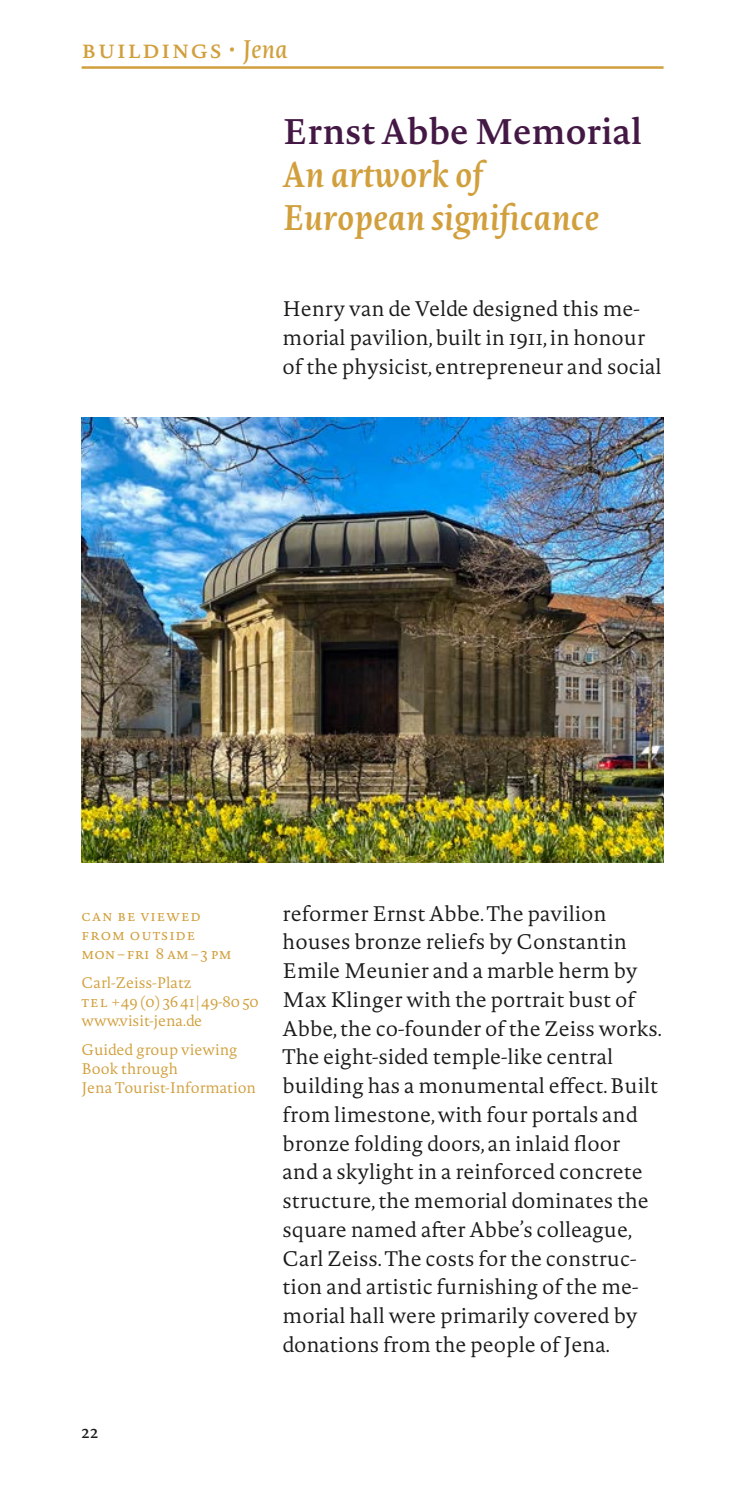
<style>
.page{position:relative;width:745px;height:1489px;background:#fff}
.page>*{position:absolute;margin:0;border:0;box-sizing:border-box;transform-origin:0 0}
._2013_Gebäude_Ü{font:italic 600 35px/43px "Novel Pro";color:#d19f3c}
._2013_Kategorie{font:25px "Novel Pro";letter-spacing:.05em;color:#d19f3c}
._2013_Brot{font:300 20.75px/28.8px "Novel Pro";color:#1a1a18}
.t1{font:17px "Novel Pro";color:#1a1a18}
._2013_Randdaten{font:300 15px/19.2px "Novel Pro";color:#d19f3c}
._2013_Randdaten-2{font:300 15px/19.2px "Novel Pro";letter-spacing:.06em;color:#d19f3c}
.s1{font-style:italic}
.s2{font-style:normal;color:#441844}
</style>
<div class="page">
<hr style="left:81px;top:66px;width:582px;height:3px;background:#d19f3c">
<img style="left:81px;top:417px;width:582px;height:445px">
<p class="_2013_Kategorie" style="left:81px;top:30px;width:208px">Buildings • <span class="s1">Jena</span></p>
<p class="_2013_Gebäude_Ü" style="left:282px;top:108px;width:360px"><span class="s2">Ernst Abbe Memorial<br></span>An artwork of<br>European significance</p>
<p class="_2013_Brot" style="left:282px;top:294px;width:380px">Henry van de Velde designed this me&shy;morial pavilion, built in 1911, in honour of the physicist, entrepreneur and social</p>
<p class="_2013_Randdaten-2" style="left:81px;top:905px;width:151px">can be viewed from outside<br>mon – fri 8 am – 3 pm</p>
<p class="_2013_Randdaten" style="left:81px;top:972px;width:179px">Carl-Zeiss-Platz<br>te l +49 (0) 36 41 | 49-80 50 www.visit-jena.de</p>
<p class="_2013_Randdaten" style="left:81px;top:1039px;width:176px">Guided group viewing<br>Book through<br>Jena Tourist-Information</p>
<p class="_2013_Brot" style="left:282px;top:898px;width:380px">reformer Ernst Abbe. The pavilion houses bronze reliefs by Constantin Emile Meunier and a marble herm by Max Klinger with the portrait bust of Abbe, the co-founder of the Zeiss works.<br>The eight-sided temple-like central building has a monumental effect. Built from limestone, with four portals and bronze folding doors, an inlaid floor<br>and a skylight in a reinforced concrete structure, the memorial dominates the square named after Abbe’s colleague, Carl Zeiss. The costs for the construc&shy;tion and artistic furnishing of the me&shy;morial hall were primarily covered by donations from the people of Jena.</p>
<p class="t1" style="left:81px;top:1419px;width:18px">22</p>
</div>
